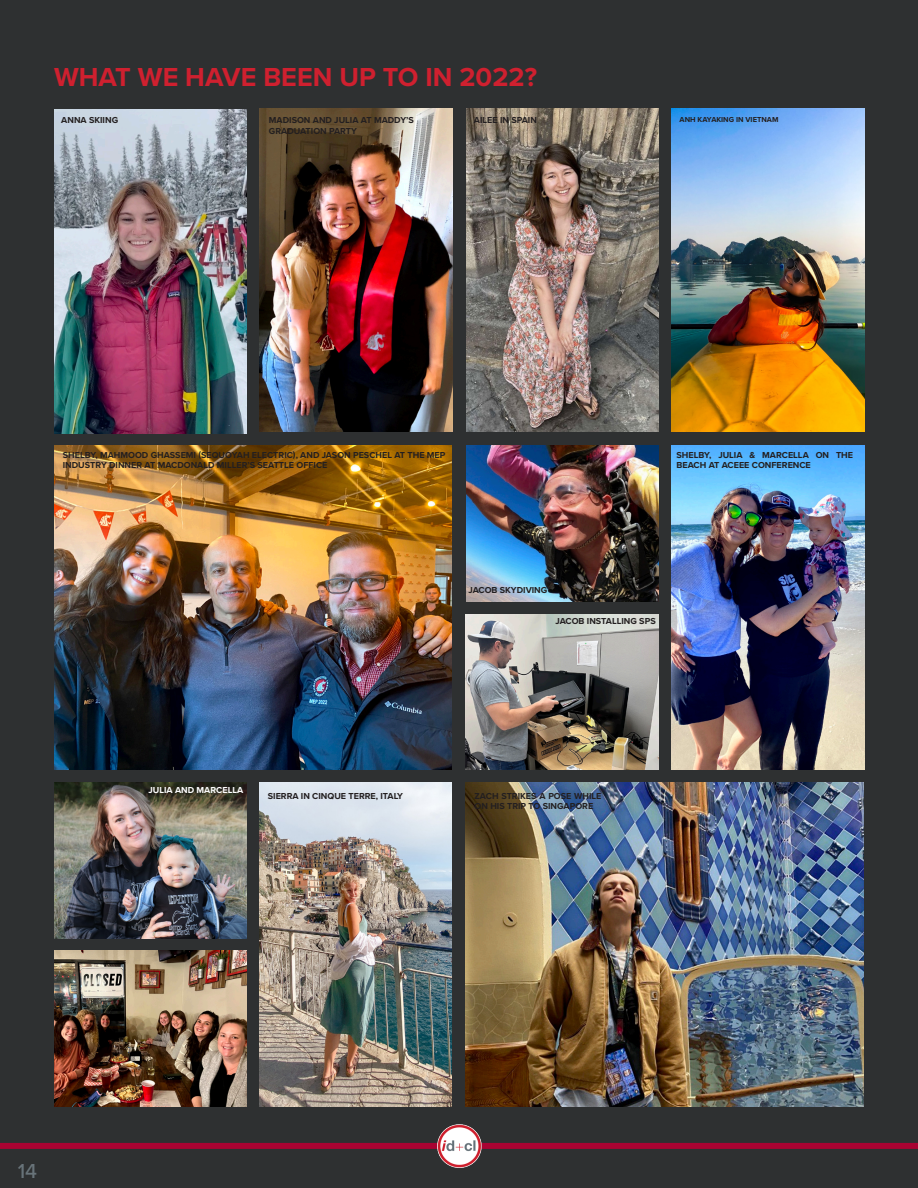
<style>
.page{position:relative;width:918px;height:1188px;background:#2e3031}
.page>*{position:absolute;margin:0;border:0;box-sizing:border-box;transform-origin:0 0}
.IDCL_Page_Contents{font:700 27px "Proxima Nova";color:#cf202f}
.t1{font:500 21px "Proxima Nova";color:#687379}
.IDCL_Page_Contents-2{font:700 9px/10.4px "Proxima Nova";color:#231f20}
.IDCL_Page_Contents-3{font:700 9px "Proxima Nova";color:#fff}
.IDCL_Page_Contents-4{font:700 7.5px "Proxima Nova";color:#231f20}
</style>
<div class="page">
<img style="left:54px;top:109px;width:193px;height:324px">
<img style="left:54px;top:782px;width:193px;height:156px">
<img style="left:466px;top:446px;width:193px;height:155px">
<img style="left:466px;top:614px;width:192px;height:156px">
<img style="left:260px;top:108px;width:192px;height:324px">
<img style="left:466px;top:108px;width:192px;height:324px">
<img style="left:672px;top:108px;width:192px;height:324px">
<img style="left:54px;top:446px;width:398px;height:324px">
<img style="left:466px;top:782px;width:398px;height:324px">
<img style="left:672px;top:446px;width:192px;height:324px">
<img style="left:259px;top:782px;width:193px;height:324px">
<img style="left:54px;top:951px;width:193px;height:155px">
<div style="left:0;top:1143px;width:918px;height:6px;background:#a90332"></div>
<img style="left:436px;top:1124px;width:46px;height:44px">
<p class="IDCL_Page_Contents" style="left:54px;top:57px;width:485px">WHAT WE HAVE BEEN UP TO IN 2022?</p>
<p class="IDCL_Page_Contents-2" style="left:61px;top:115px;width:58px">ANNA SKIING</p>
<p class="IDCL_Page_Contents-2" style="left:269px;top:115px;width:147px">MADISON AND JULIA AT MADDY’S<br>GRADUATION PARTY</p>
<p class="IDCL_Page_Contents-2" style="left:474px;top:115px;width:64px">AILEE IN SPAIN</p>
<p class="IDCL_Page_Contents-4" style="left:680px;top:114px;width:100px">ANH KAYAKING IN VIETNAM</p>
<p class="IDCL_Page_Contents-2" style="left:63px;top:450px;width:384px">SHELBY, MAHMOOD GHASSEMI (SEQUOYAH ELECTRIC), AND JASON PESCHEL AT THE MEP<br>INDUSTRY DINNER AT MACDONALD MILLER’S SEATTLE OFFICE</p>
<p class="IDCL_Page_Contents-2" style="left:677px;top:450px;width:178px">SHELBY, JULIA &amp; MARCELLA ON THE<br>BEACH AT ACEEE CONFERENCE</p>
<p class="IDCL_Page_Contents-2" style="left:469px;top:585px;width:80px">JACOB SKYDIVING</p>
<p class="IDCL_Page_Contents-2" style="left:556px;top:615px;width:102px">JACOB INSTALLING SPS</p>
<p class="IDCL_Page_Contents-3" style="left:149px;top:783px;width:96px">JULIA AND MARCELLA</p>
<p class="IDCL_Page_Contents-2" style="left:268px;top:790px;width:137px">SIERRA IN CINQUE TERRE, ITALY</p>
<p class="IDCL_Page_Contents-2" style="left:475px;top:790px;width:128px">ZACH STRIKES A POSE WHILE<br>ON HIS TRIP TO SINGAPORE</p>
<h2 class="t1" style="left:17px;top:1155px;width:21px">14</h2>
</div>
